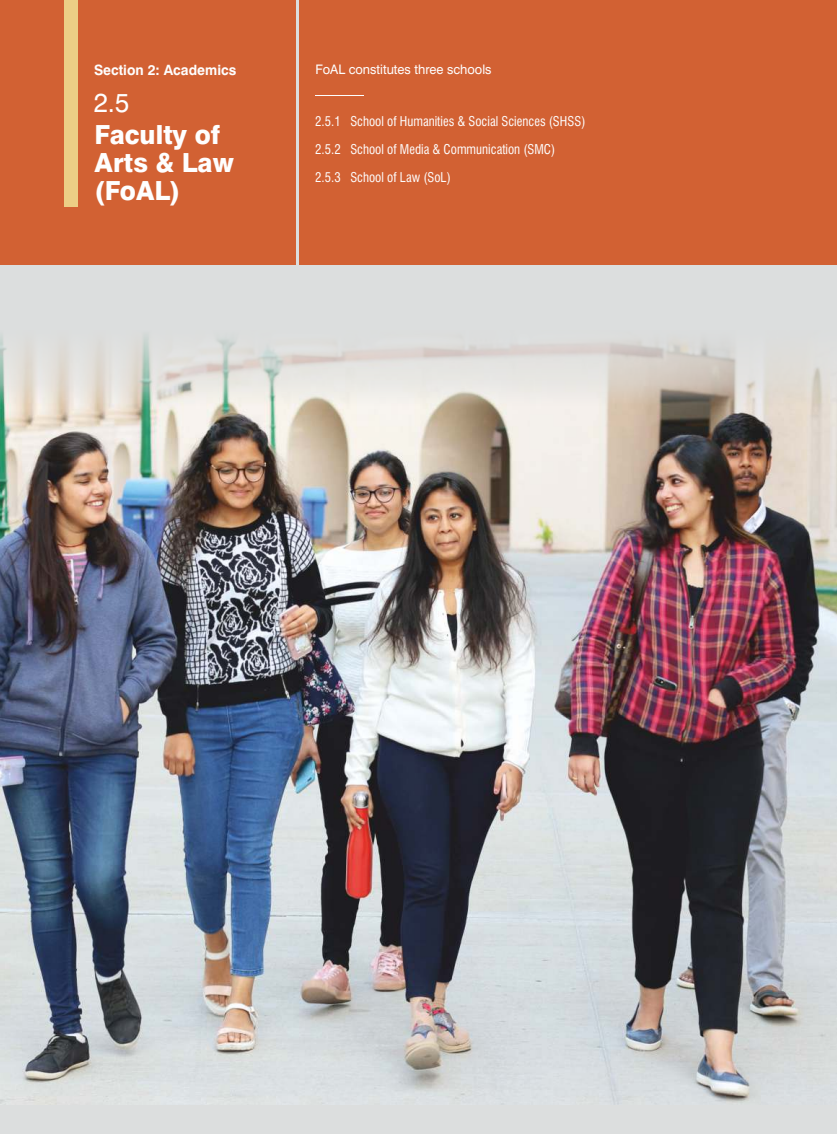
<style>
.page{position:relative;width:837px;height:1134px;background:#dcdede}
.page>*{position:absolute;margin:0;border:0;box-sizing:border-box;transform-origin:0 0}
.t1{font:800 26.4px/28.2px "Swiss 721 BT";color:#fefefe}
.t2{font:26.4px "Swiss 721 BT";color:#fefefe}
.t3{font:700 14.25px "Swiss 721 BT";color:#fefefe}
.t4{font:condensed 13.2px/28px "Swiss 721 BT";color:#fefefe}
.t5{font:13.2px "Swiss 721 BT";color:#fefefe}
</style>
<div class="page">
<div style="left:0;top:0;width:295px;height:264px;background:#d26133"></div>
<div style="left:300px;top:0;width:537px;height:264px;background:#d26133"></div>
<div style="left:65px;top:0;width:13px;height:206px;background:#ecce85"></div>
<img style="left:0;top:336px;width:837px;height:769px">
<hr style="left:316px;top:95px;width:48px;height:1px;background:#fefefe">
<p class="t3" style="left:94px;top:64px;width:144px">Section 2: Academics</p>
<h1 class="t2" style="left:94px;top:92px;width:37px">2.5</h1>
<h1 class="t1" style="left:95px;top:123px;width:141px">Faculty of<br>Arts &amp; Law (FoAL)</h1>
<p class="t5" style="left:316px;top:64px;width:178px">FoAL constitutes three schools</p>
<p class="t4" style="left:315px;top:108px;width:272px">2.5.1 School of Humanities &amp; Social Sciences (SHSS)<br>2.5.2 School of Media &amp; Communication (SMC)<br>2.5.3 School of Law (SoL)</p>
</div>
